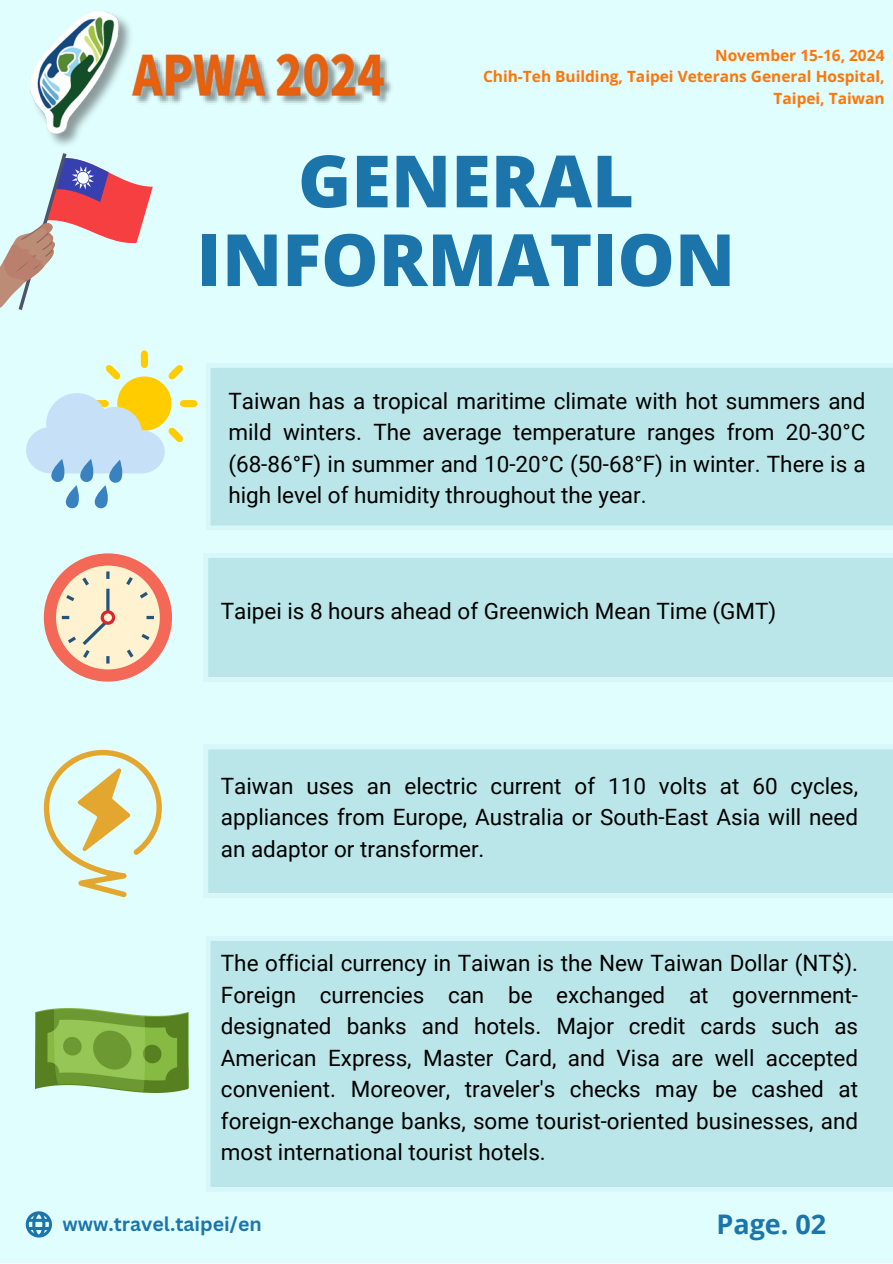
<style>
.page{position:relative;width:893px;height:1264px;background:#fff}
.page>*{position:absolute;margin:0;border:0;box-sizing:border-box;transform-origin:0 0}
.t1{font:800 72.15px/78.8px "Open Sans";color:#1c75aa;text-align:center}
.t2{font:700 27px "Open Sans";color:#1c75aa}
.t3{font:22.5px/31.5px "Roboto";color:#000;text-align:justify}
.t4{font:700 19.5px "Canva Sans";color:#1c75aa}
.t5{font:700 15.45px/21.3px "Open Sans";color:#ff7507;text-align:right}
</style>
<div class="page">
<div style="left:0;top:0;width:892px;height:1262px;background:#e1feff"></div>
<svg style="left:26px;top:1211px;width:26px;height:26px"></svg>
<svg style="left:26px;top:350px;width:171px;height:158px"></svg>
<div style="left:44px;top:553px;width:128px;height:128px;background:#f36856;border-radius:50%"></div>
<div style="left:56px;top:565px;width:104px;height:104px;background:#fef2d0;border-radius:50%"></div>
<svg style="left:106px;top:571px;width:3px;height:8px"></svg>
<svg style="left:146px;top:616px;width:8px;height:3px"></svg>
<svg style="left:126px;top:573px;width:25px;height:26px"></svg>
<svg style="left:127px;top:634px;width:26px;height:27px"></svg>
<svg style="left:63px;top:574px;width:26px;height:28px"></svg>
<hr style="left:106px;top:588px;width:3px;height:24px;background:#24537c">
<svg style="left:62px;top:616px;width:48px;height:47px"></svg>
<div style="left:101px;top:610px;width:14px;height:14px;border:3px solid #d7282f;border-radius:50%"></div>
<svg style="left:44px;top:750px;width:118px;height:147px"></svg>
<img style="left:35px;top:1008px;width:153px;height:84px">
<div style="left:210px;top:367px;width:682px;height:159px;background:#bae6e9"></div>
<div style="left:208px;top:557px;width:684px;height:120px;background:#bae6e9"></div>
<div style="left:208px;top:749px;width:684px;height:144px;background:#bae6e9"></div>
<div style="left:210px;top:940px;width:682px;height:247px;background:#bae6e9"></div>
<svg style="left:0;top:186px;width:153px;height:124px"></svg>
<img style="left:30px;top:11px;width:361px;height:175px">
<p class="t5" style="left:715px;top:44px;width:171px">November 15-16, 2024</p>
<p class="t5" style="left:483px;top:66px;width:403px">Chih-Teh Building, Taipei Veterans General Hospital,<br>Taipei, Taiwan</p>
<p class="t1" style="left:197px;top:140px;width:539px">GENERAL<br>INFORMATION</p>
<p class="t3" style="left:228px;top:385px;width:638px">Taiwan has a tropical maritime climate with hot summers and mild winters. The average temperature ranges from 20-30°C (68-86°F) in summer and 10-20°C (50-68°F) in winter. There is a high level of humidity throughout the year.</p>
<p class="t3" style="left:221px;top:596px;width:557px">Taipei is 8 hours ahead of Greenwich Mean Time (GMT)</p>
<p class="t3" style="left:221px;top:770px;width:638px">Taiwan uses an electric current of 110 volts at 60 cycles, appliances from Europe, Australia or South-East Asia will need an adaptor or transformer.</p>
<p class="t3" style="left:221px;top:947px;width:638px">The official currency in Taiwan is the New Taiwan Dollar (NT$).<br>Foreign currencies can be exchanged at government&shy;designated banks and hotels. Major credit cards such as American Express, Master Card, and Visa are well accepted convenient. Moreover, traveler's checks may be cashed at foreign-exchange banks, some tourist-oriented businesses, and most international tourist hotels.</p>
<p class="t4" style="left:62px;top:1210px;width:201px">www.travel.taipei/en</p>
<p class="t2" style="left:716px;top:1204px;width:111px">Page. 02</p>
</div>
